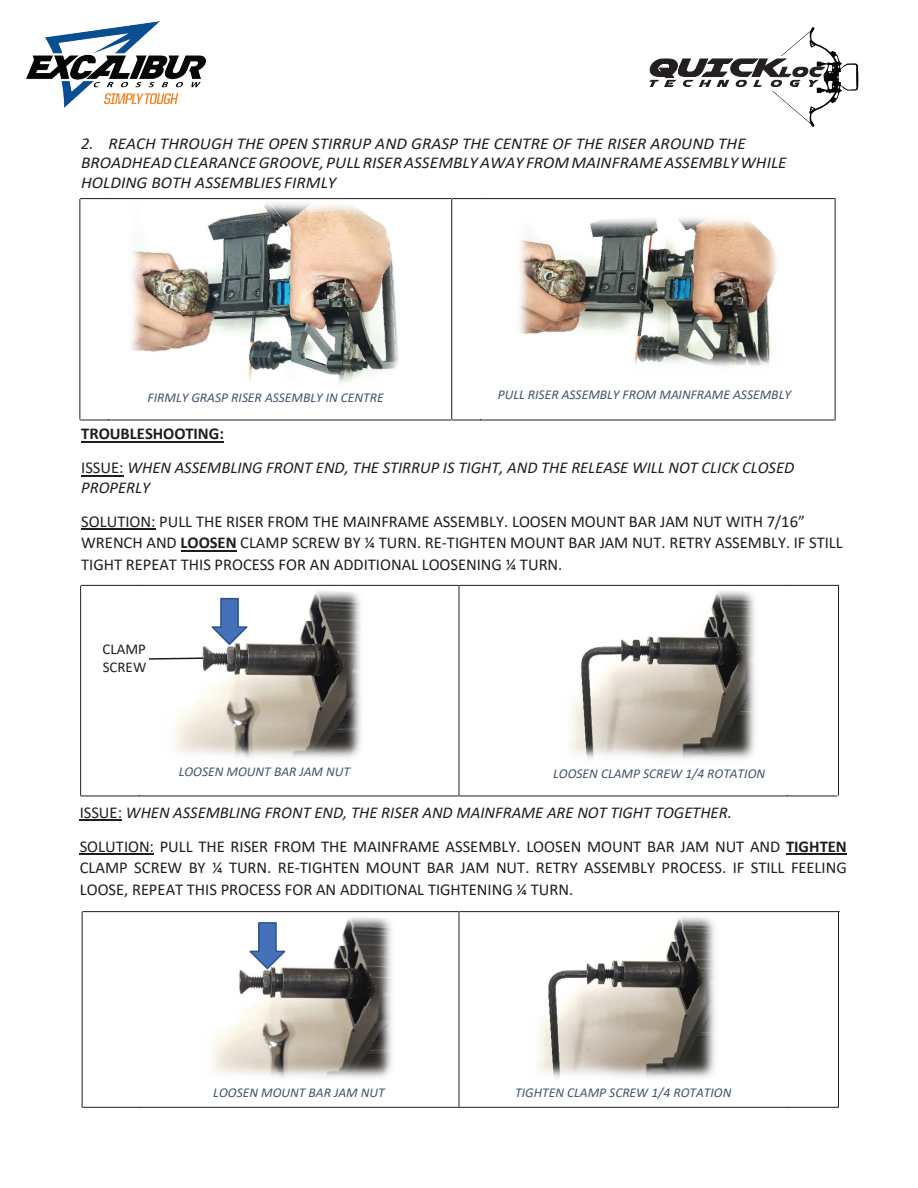
<style>
.page{position:relative;width:918px;height:1188px;background:#fff}
.page>*{position:absolute;margin:0;border:0;box-sizing:border-box;transform-origin:0 0}
.t1{font:16.5px/21.8px "Calibri";color:#201d1e}
.t2{font:italic 16.5px/20px "Calibri";color:#201d1e}
.t3{font:15px/17.9px "Calibri";color:#201d1e}
.t4{font:italic 13.5px "Calibri";color:#43546a}
.s1{font-weight:700;font-style:normal}
.s2{font-style:normal}
.s3{font-weight:700}
.s4{font-style:italic}
</style>
<div class="page">
<hr style="left:80px;top:198px;width:371px;height:1px;background:#201d1e">
<hr style="left:452px;top:198px;width:383px;height:1px;background:#201d1e">
<hr style="left:80px;top:199px;width:1px;height:221px;background:#201d1e">
<hr style="left:80px;top:420px;width:371px;height:1px;background:#201d1e">
<hr style="left:451px;top:199px;width:1px;height:221px;background:#201d1e">
<hr style="left:452px;top:420px;width:383px;height:1px;background:#201d1e">
<hr style="left:835px;top:198px;width:1px;height:222px;background:#201d1e">
<img style="left:127px;top:199px;width:275px;height:184px">
<img style="left:519px;top:218px;width:259px;height:149px">
<hr style="left:81px;top:585px;width:378px;height:1px;background:#201d1e">
<hr style="left:459px;top:585px;width:380px;height:1px;background:#201d1e">
<hr style="left:80px;top:586px;width:1px;height:210px;background:#201d1e">
<hr style="left:80px;top:796px;width:379px;height:1px;background:#201d1e">
<hr style="left:459px;top:585px;width:1px;height:211px;background:#201d1e">
<hr style="left:459px;top:796px;width:378px;height:1px;background:#201d1e">
<hr style="left:838px;top:586px;width:1px;height:210px;background:#201d1e">
<img style="left:174px;top:591px;width:187px;height:167px">
<img style="left:570px;top:591px;width:185px;height:168px">
<svg style="left:210px;top:597px;width:40px;height:49px"></svg>
<svg style="left:162px;top:657px;width:43px;height:3px"></svg>
<img style="left:148px;top:658px;width:14px;height:2px">
<hr style="left:82px;top:911px;width:377px;height:1px;background:#201d1e">
<hr style="left:459px;top:911px;width:381px;height:1px;background:#201d1e">
<hr style="left:82px;top:912px;width:1px;height:196px;background:#201d1e">
<hr style="left:83px;top:1107px;width:376px;height:1px;background:#201d1e">
<hr style="left:459px;top:911px;width:1px;height:197px;background:#201d1e">
<hr style="left:459px;top:1107px;width:380px;height:1px;background:#201d1e">
<hr style="left:838px;top:912px;width:1px;height:195px;background:#201d1e">
<img style="left:202px;top:912px;width:194px;height:166px">
<img style="left:527px;top:912px;width:192px;height:166px">
<svg style="left:248px;top:921px;width:40px;height:50px"></svg>
<hr style="left:81px;top:441px;width:143px;height:1px;background:#201d1e">
<hr style="left:81px;top:475px;width:43px;height:1px;background:#201d1e">
<hr style="left:81px;top:529px;width:75px;height:1px;background:#201d1e">
<hr style="left:181px;top:550px;width:56px;height:1px;background:#201d1e">
<hr style="left:80px;top:820px;width:42px;height:1px;background:#201d1e">
<hr style="left:80px;top:853px;width:74px;height:1px;background:#201d1e">
<hr style="left:786px;top:853px;width:61px;height:1px;background:#201d1e">
<img style="left:26px;top:22px;width:179px;height:85px">
<img style="left:772px;top:27px;width:87px;height:99px">
<svg style="left:720px;top:56px;width:62px;height:35px"></svg>
<svg style="left:649px;top:59px;width:176px;height:28px"></svg>
<p class="t2" style="left:81px;top:132px;width:707px">2. REACH THROUGH THE OPEN STIRRUP AND GRASP THE CENTRE OF THE RISER AROUND THE<br>BROADHEAD CLEARANCEGROOVE,PULLRISERASSEMBLYAWAYFROM MAINFRAMEASSEMBLYWHILE<br>HOLDING BOTH ASSEMBLIES FIRMLY</p>
<p class="t4" style="left:148px;top:388px;width:238px">FIRMLY GRASP RISER ASSEMBLY IN CENTRE</p>
<p class="t4" style="left:498px;top:385px;width:295px">PULL RISER ASSEMBLY FROM MAINFRAME ASSEMBLY</p>
<p class="t2" style="left:81px;top:416px;width:715px;line-height:34px"><span class="s1">TROUBLESHOOTING:<br></span><span class="s2">ISSUE:</span> WHEN ASSEMBLING FRONT END, THE STIRRUP IS TIGHT, AND THE RELEASE WILL NOT CLICK CLOSED</p>
<p class="t2" style="left:81px;top:477px;width:70px">PROPERLY</p>
<p class="t1" style="left:81px;top:510px;width:763px">SOLUTION: PULL THE RISER FROM THE MAINFRAME ASSEMBLY. LOOSEN MOUNT BAR JAM NUT WITH 7/16”<br>WRENCH AND <span class="s3">LOOSEN</span> CLAMP SCREW BY ¼ TURN. RE-TIGHTEN MOUNT BAR JAM NUT. RETRY ASSEMBLY. IF STILL<br>TIGHT REPEAT THIS PROCESS FOR AN ADDITIONAL LOOSENING ¼ TURN.</p>
<p class="t3" style="left:103px;top:640px;width:45px">CLAMP<br>SCREW</p>
<p class="t4" style="left:179px;top:762px;width:173px">LOOSEN MOUNT BAR JAM NUT</p>
<p class="t4" style="left:553px;top:764px;width:214px">LOOSEN CLAMP SCREW 1/4 ROTATION</p>
<p class="t1" style="left:80px;top:795px;width:769px;line-height:33.9px">ISSUE: <span class="s4">WHEN ASSEMBLING FRONT END, THE RISER AND MAINFRAME ARE NOT TIGHT TOGETHER.<br></span>SOLUTION: PULL THE RISER FROM THE MAINFRAME ASSEMBLY. LOOSEN MOUNT BAR JAM NUT AND <span class="s3">TIGHTEN</span></p>
<p class="t1" style="left:80px;top:857px;width:769px">CLAMP SCREW BY ¼ TURN. RE-TIGHTEN MOUNT BAR JAM NUT. RETRY ASSEMBLY PROCESS. IF STILL FEELING<br>LOOSE, REPEAT THIS PROCESS FOR AN ADDITIONAL TIGHTENING ¼ TURN.</p>
<p class="t4" style="left:213px;top:1083px;width:173px">LOOSEN MOUNT BAR JAM NUT</p>
<p class="t4" style="left:515px;top:1083px;width:218px">TIGHTEN CLAMP SCREW 1/4 ROTATION</p>
</div>
